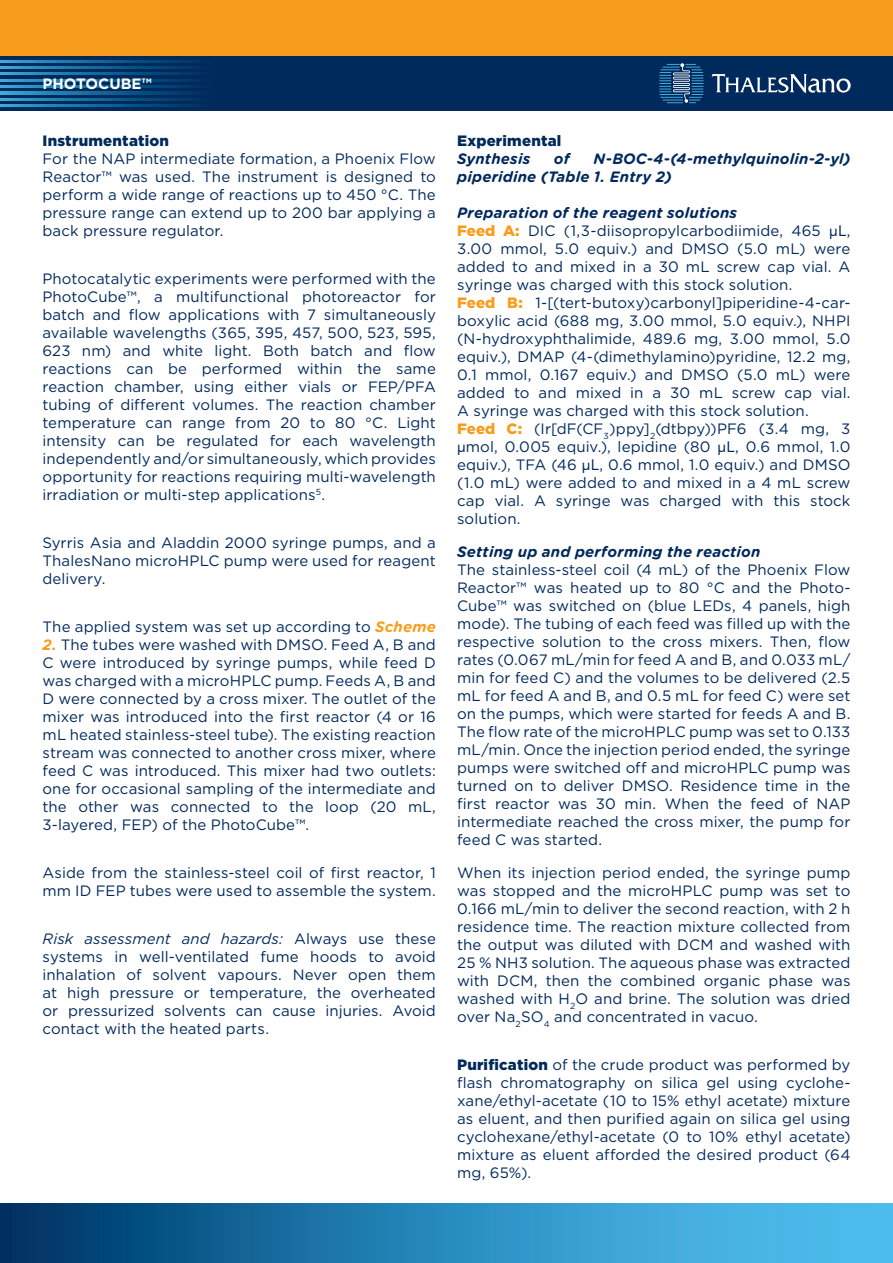
<style>
.page{position:relative;width:893px;height:1263px;background:#fff}
.page>*{position:absolute;margin:0;border:0;box-sizing:border-box;transform-origin:0 0}
.t1{font:15px/18px "Gotham";letter-spacing:.005em;color:#00295c;text-align:justify}
.t2{font:italic 700 15px/18px "Gotham Rounded";letter-spacing:.01em;color:#00295c}
.t3{font:900 15px "Gotham";letter-spacing:.015em;color:#00295c}
.t4{font:700 15px "Gotham";color:#fff}
.s1{font-family:"Gotham Rounded";font-weight:700;font-style:italic;color:#f89c1c}
.s2{font-style:italic}
.s3{font-weight:900;color:#f89c1c}
.s4{font-family:"Averta"}
.s5{font-weight:900}
</style>
<div class="page">
<div style="left:0;top:0;width:893px;height:81px;background:#f89c1c"></div>
<svg style="left:0;top:1203px;width:893px;height:60px;background:#2783b5"></svg>
<div style="left:0;top:56px;width:893px;height:55px;background:#00295c"></div>
<svg style="left:0;top:60px;width:195px;height:2px"></svg>
<svg style="left:0;top:66px;width:195px;height:3px"></svg>
<svg style="left:0;top:73px;width:195px;height:2px"></svg>
<svg style="left:0;top:79px;width:195px;height:2px"></svg>
<svg style="left:0;top:86px;width:195px;height:2px"></svg>
<svg style="left:0;top:92px;width:195px;height:2px"></svg>
<svg style="left:0;top:98px;width:195px;height:2px"></svg>
<svg style="left:0;top:105px;width:195px;height:2px"></svg>
<svg style="left:659px;top:63px;width:45px;height:40px"></svg>
<svg style="left:712px;top:74px;width:139px;height:19px"></svg>
<p class="t4" style="left:43px;top:74px;width:111px">PHOTOCUBE™</p>
<p class="t3" style="left:43px;top:132px;width:128px">Instrumentation</p>
<p class="t1" style="left:43px;top:149px;width:395px">For the NAP intermediate formation, a Phoenix Flow Reactor™ was used. The instrument is designed to perform a wide range of reactions up to 450 °C. The pressure range can extend up to 200 bar applying a back pressure regulator.</p>
<p class="t1" style="left:43px;top:269px;width:395px">Photocatalytic experiments were performed with the PhotoCube™, a multifunctional photoreactor for batch and flow applications with 7 simultaneously available wavelengths (365, 395, 457, 500, 523, 595, 623 nm) and white light. Both batch and flow reactions can be performed within the same reaction chamber, using either vials or FEP/PFA tubing of different volumes. The reaction chamber temperature can range from 20 to 80 °C. Light intensity can be regulated for each wavelength independently and/or simultaneously, which provides opportunity for reactions requiring multi-wavelength irradiation or multi-step applications<sup>5</sup>.</p>
<p class="t1" style="left:43px;top:533px;width:395px">Syrris Asia and Aladdin 2000 syringe pumps, and a ThalesNano microHPLC pump were used for reagent delivery.</p>
<p class="t1" style="left:43px;top:617px;width:395px">The applied system was set up according to <span class="s1">Scheme</span></p>
<p class="t1" style="left:43px;top:635px;width:395px"><span class="s1">2.</span> The tubes were washed with DMSO. Feed A, B and C were introduced by syringe pumps, while feed D was charged with a microHPLC pump. Feeds A, B and D were connected by a cross mixer. The outlet of the mixer was introduced into the first reactor (4 or 16 mL heated stainless-steel tube). The existing reaction stream was connected to another cross mixer, where feed C was introduced. This mixer had two outlets: one for occasional sampling of the intermediate and the other was connected to the loop (20 mL, 3-layered, FEP) of the PhotoCube™.</p>
<p class="t1" style="left:43px;top:863px;width:395px">Aside from the stainless-steel coil of first reactor, 1 mm ID FEP tubes were used to assemble the system.</p>
<p class="t1" style="left:43px;top:929px;width:395px"><span class="s2">Risk assessment and hazards:</span> Always use these systems in well-ventilated fume hoods to avoid inhalation of solvent vapours. Never open them at high pressure or temperature, the overheated or pressurized solvents can cause injuries. Avoid contact with the heated parts.</p>
<p class="t3" style="left:457px;top:132px;width:106px">Experimental</p>
<p class="t2" style="left:457px;top:149px;width:75px">Synthesis</p>
<p class="t2" style="left:554px;top:149px;width:18px">of</p>
<p class="t2" style="left:457px;top:149px;width:395px;text-indent:137px">N-BOC-4-(4-methylquinolin-2-yl) piperidine (Table 1. Entry 2)</p>
<p class="t2" style="left:457px;top:203px;width:281px">Preparation of the reagent solutions</p>
<p class="t1" style="left:457px;top:221px;width:395px;text-align:left"><span class="s3">Feed A:</span> DIC (1,3-diisopropylcarbodiimide, 465 <span class="s4">µL</span>, 3.00 mmol, 5.0 equiv.) and DMSO (5.0 mL) were added to and mixed in a 30 mL screw cap vial. A syringe was charged with this stock solution.<br><span class="s3">Feed B:</span> 1-[(tert-butoxy)carbonyl]piperidine-4-car&shy;boxylic acid (688 mg, 3.00 mmol, 5.0 equiv.), NHPI (N-hydroxyphthalimide, 489.6 mg, 3.00 mmol, 5.0 equiv.), DMAP (4-(dimethylamino)pyridine, 12.2 mg, 0.1 mmol, 0.167 equiv.) and DMSO (5.0 mL) were added to and mixed in a 30 mL screw cap vial.<br>A syringe was charged with this stock solution.<br><span class="s3">Feed C:</span> (Ir[dF(CF<sub>3</sub>)ppy]<sub>2</sub>(dtbpy))PF6 (3.4 mg, 3 <span class="s4">µ</span>mol, 0.005 equiv.), lepidine (80 <span class="s4">µL</span>, 0.6 mmol, 1.0 equiv.), TFA (46 <span class="s4">µL</span>, 0.6 mmol, 1.0 equiv.) and DMSO (1.0 mL) were added to and mixed in a 4 mL screw cap vial. A syringe was charged with this stock solution.</p>
<p class="t2" style="left:457px;top:542px;width:305px">Setting up and performing the reaction</p>
<p class="t1" style="left:457px;top:560px;width:395px">The stainless-steel coil (4 mL) of the Phoenix Flow Reactor™ was heated up to 80 °C and the Photo-Cube™ was switched on (blue LEDs, 4 panels, high mode). The tubing of each feed was filled up with the respective solution to the cross mixers. Then, flow rates (0.067 mL/min for feed A and B, and 0.033 mL/ min for feed C) and the volumes to be delivered (2.5 mL for feed A and B, and 0.5 mL for feed C) were set on the pumps, which were started for feeds A and B.<br>The flow rate of the microHPLC pump was set to 0.133 mL/min. Once the injection period ended, the syringe pumps were switched off and microHPLC pump was turned on to deliver DMSO. Residence time in the first reactor was 30 min. When the feed of NAP intermediate reached the cross mixer, the pump for feed C was started.</p>
<p class="t1" style="left:457px;top:863px;width:395px">When its injection period ended, the syringe pump was stopped and the microHPLC pump was set to 0.166 mL/min to deliver the second reaction, with 2 h residence time. The reaction mixture collected from the output was diluted with DCM and washed with 25 % NH3 solution. The aqueous phase was extracted with DCM, then the combined organic phase was washed with H<sub>2</sub>O and brine. The solution was dried over Na<sub>2</sub>SO<sub>4</sub> and concentrated in vacuo.</p>
<p class="t1" style="left:457px;top:1055px;width:395px"><span class="s5">Purification</span> of the crude product was performed by flash chromatography on silica gel using cyclohe&shy;xane/ethyl-acetate (10 to 15% ethyl acetate) mixture as eluent, and then purified again on silica gel using cyclohexane/ethyl-acetate (0 to 10% ethyl acetate) mixture as eluent afforded the desired product (64 mg, 65%).</p>
</div>
